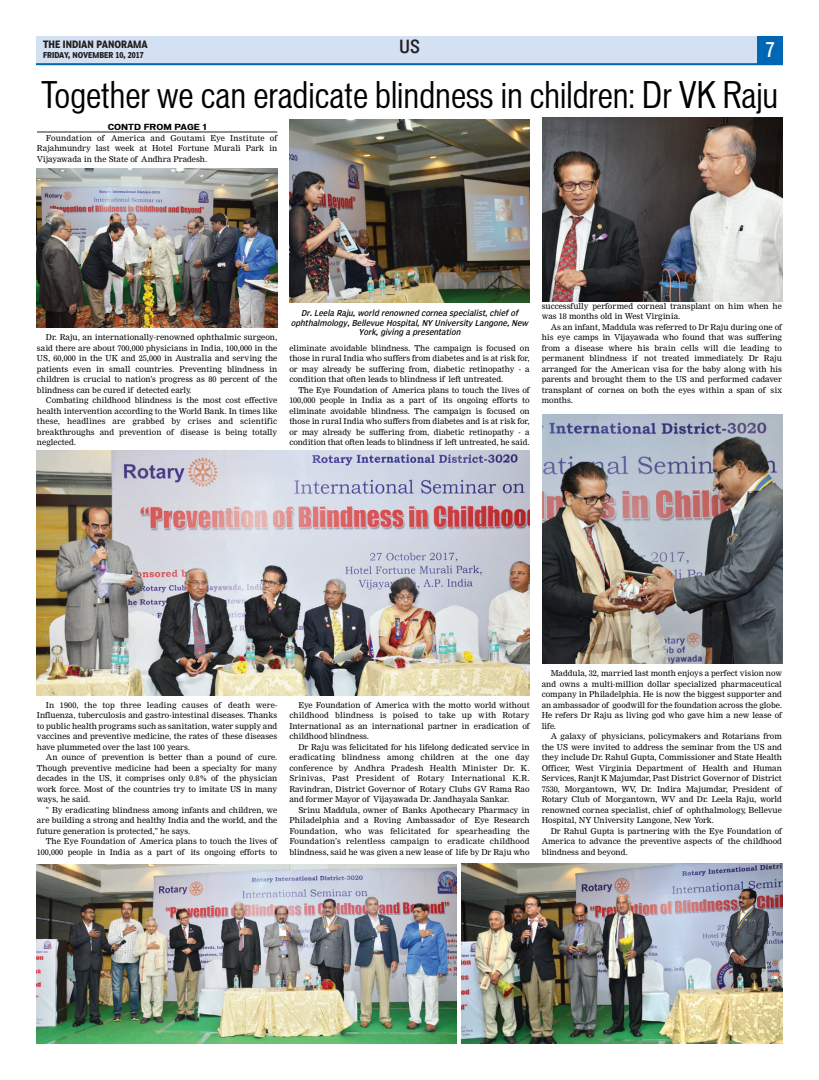
<style>
.page{position:relative;width:819px;height:1080px;background:#fff}
.page>*{position:absolute;margin:0;border:0;box-sizing:border-box;transform-origin:0 0}
.t1{font:condensed 35px "Vonnes";color:#000}
.t2{font:20px "Knockout HTF30 Junior Welterwt";color:#231f20}
.t3{font:condensed 20px "Poynter Agate One";color:#fff;scale:.9 1}
.t4{font:700 10px "Poynter Agate One";color:#231f20;scale:.85 1}
.t5{font:8px/10.5px "Nimrod";color:#000;text-align:justify}
.t6{font:italic condensed 8px/9.5px "Poynter Agate One";color:#000;text-align:center}
.t7{font:700 8px "Poynter Agate One";color:#231f20;scale:.88 1}
.t8{font:700 8px "Vonnes";color:#000}
</style>
<div class="page">
<div style="left:36px;top:36px;width:747px;height:28px;background:#d4e1f2"></div>
<hr style="left:36px;top:63px;width:747px;height:2px;background:#0166b3">
<div style="left:757px;top:36px;width:26px;height:28px;background:#0166b3"></div>
<hr style="left:37px;top:131px;width:240px;height:1px;background:#231f20">
<img style="left:36px;top:168px;width:241px;height:160px">
<img style="left:289px;top:119px;width:241px;height:184px">
<img style="left:542px;top:118px;width:241px;height:184px">
<img style="left:542px;top:414px;width:241px;height:250px">
<img style="left:462px;top:863px;width:321px;height:181px">
<img style="left:36px;top:450px;width:494px;height:245px">
<img style="left:36px;top:864px;width:421px;height:180px">
<h2 class="t2" style="left:399px;top:39px;width:22px">US</h2>
<h2 class="t3" style="left:765px;top:41px;width:12px">7</h2>
<p class="t4" style="left:43px;top:40px;width:125px">THE INDIAN PANORAMA</p>
<p class="t7" style="left:43px;top:52px;width:116px">FRIDAY, NOVEMBER 10, 2017</p>
<h1 class="t1" style="left:41px;top:80px;width:738px">Together we can eradicate blindness in children: Dr VK Raju</h1>
<p class="t8" style="left:108px;top:123px;width:100px">CONTD FROM PAGE 1</p>
<p class="t5" style="left:37px;top:133px;width:242px;text-indent:9px">Foundation of America and Goutami Eye Institute of Rajahmundry last week at Hotel Fortune Murali Park in Vijayawada in the State of Andhra Pradesh.</p>
<p class="t5" style="left:37px;top:333px;width:242px;text-indent:9px">Dr. Raju, an internationally-renowned ophthalmic surgeon, said there are about 700,000 physicians in India, 100,000 in the US, 60,000 in the UK and 25,000 in Australia and serving the patients even in small countries. Preventing blindness in children is crucial to nation's progress as 80 percent of the blindness can be cured if detected early.</p>
<p class="t5" style="left:37px;top:396px;width:242px;text-indent:9px">Combating childhood blindness is the most cost effective health intervention according to the World Bank. In times like these, headlines are grabbed by crises and scientific breakthroughs and prevention of disease is being totally neglected.</p>
<p class="t6" style="left:291px;top:309px;width:240px">Dr. Leela Raju, world renowned cornea specialist, chief of ophthalmology, Bellevue Hospital, NY University Langone, New<br>York, giving a presentation</p>
<p class="t5" style="left:289px;top:343px;width:242px">eliminate avoidable blindness. The campaign is focused on those in rural India who suffers from diabetes and is at risk for, or may already be suffering from, diabetic retinopathy - a condition that often leads to blindness if left untreated.</p>
<p class="t5" style="left:289px;top:385px;width:242px;text-indent:9px">The Eye Foundation of America plans to touch the lives of 100,000 people in India as a part of its ongoing efforts to eliminate avoidable blindness. The campaign is focused on those in rural India who suffers from diabetes and is at risk for, or may already be suffering from, diabetic retinopathy - a condition that often leads to blindness if left untreated, he said.</p>
<p class="t5" style="left:542px;top:301px;width:242px">successfully performed corneal transplant on him when he was 18 months old in West Virginia.</p>
<p class="t5" style="left:542px;top:322px;width:242px;text-indent:9px">As an infant, Maddula was referred to Dr Raju during one of his eye camps in Vijayawada who found that was suffering from a disease where his brain cells will die leading to permanent blindness if not treated immediately. Dr Raju arranged for the American visa for the baby along with his parents and brought them to the US and performed cadaver transplant of cornea on both the eyes within a span of six months.</p>
<p class="t5" style="left:37px;top:700px;width:242px;text-indent:9px">In 1900, the top three leading causes of death were-Influenza, tuberculosis and gastro-intestinal diseases. Thanks to public health programs such as sanitation, water supply and vaccines and preventive medicine, the rates of these diseases have plummeted over the last 100 years.</p>
<p class="t5" style="left:37px;top:753px;width:242px;text-indent:9px">An ounce of prevention is better than a pound of cure.<br>Though preventive medicine had been a specialty for many decades in the US, it comprises only 0.8% of the physician work force. Most of the countries try to imitate US in many ways, he said.</p>
<p class="t5" style="left:37px;top:805px;width:242px;text-indent:9px">" By eradicating blindness among infants and children, we are building a strong and healthy India and the world, and the future generation is protected," he says.</p>
<p class="t5" style="left:37px;top:837px;width:242px;text-align:right">The Eye Foundation of America plans to touch the lives of<br>100,000 people in India as a part of its ongoing efforts to</p>
<p class="t5" style="left:289px;top:700px;width:242px;text-indent:9px">Eye Foundation of America with the motto world without childhood blindness is poised to take up with Rotary International as an international partner in eradication of childhood blindness.</p>
<p class="t5" style="left:289px;top:742px;width:242px;text-indent:9px">Dr Raju was felicitated for his lifelong dedicated service in eradicating blindness among children at the one day conference by Andhra Pradesh Health Minister Dr. K.<br>Srinivas, Past President of Rotary International K.R.<br>Ravindran, District Governor of Rotary Clubs GV Rama Rao and former Mayor of Vijayawada Dr. Jandhayala Sankar.</p>
<p class="t5" style="left:289px;top:805px;width:242px;text-indent:9px">Srinu Maddula, owner of Banks Apothecary Pharmacy in Philadelphia and a Roving Ambassador of Eye Research Foundation, who was felicitated for spearheading the Foundation's relentless campaign to eradicate childhood blindness, said he was given a new lease of life by Dr Raju who</p>
<p class="t5" style="left:542px;top:669px;width:242px;text-indent:9px">Maddula, 32, married last month enjoys a perfect vision now and owns a multi-million dollar specialized pharmaceutical company in Philadelphia. He is now the biggest supporter and an ambassador of goodwill for the foundation across the globe.<br>He refers Dr Raju as living god who gave him a new lease of life.</p>
<p class="t5" style="left:542px;top:732px;width:242px;text-indent:9px">A galaxy of physicians, policymakers and Rotarians from the US were invited to address the seminar from the US and they include Dr. Rahul Gupta, Commissioner and State Health Officer, West Virginia Department of Health and Human Services, Ranjt K Majumdar, Past District Governor of District 7530, Morgantown, WV, Dr. Indira Majumdar, President of Rotary Club of Morgantown, WV and Dr. Leela Raju, world renowned cornea specialist, chief of ophthalmology, Bellevue Hospital, NY University Langone, New York.</p>
<p class="t5" style="left:542px;top:826px;width:242px;text-indent:9px">Dr Rahul Gupta is partnering with the Eye Foundation of America to advance the preventive aspects of the childhood blindness and beyond.</p>
</div>
